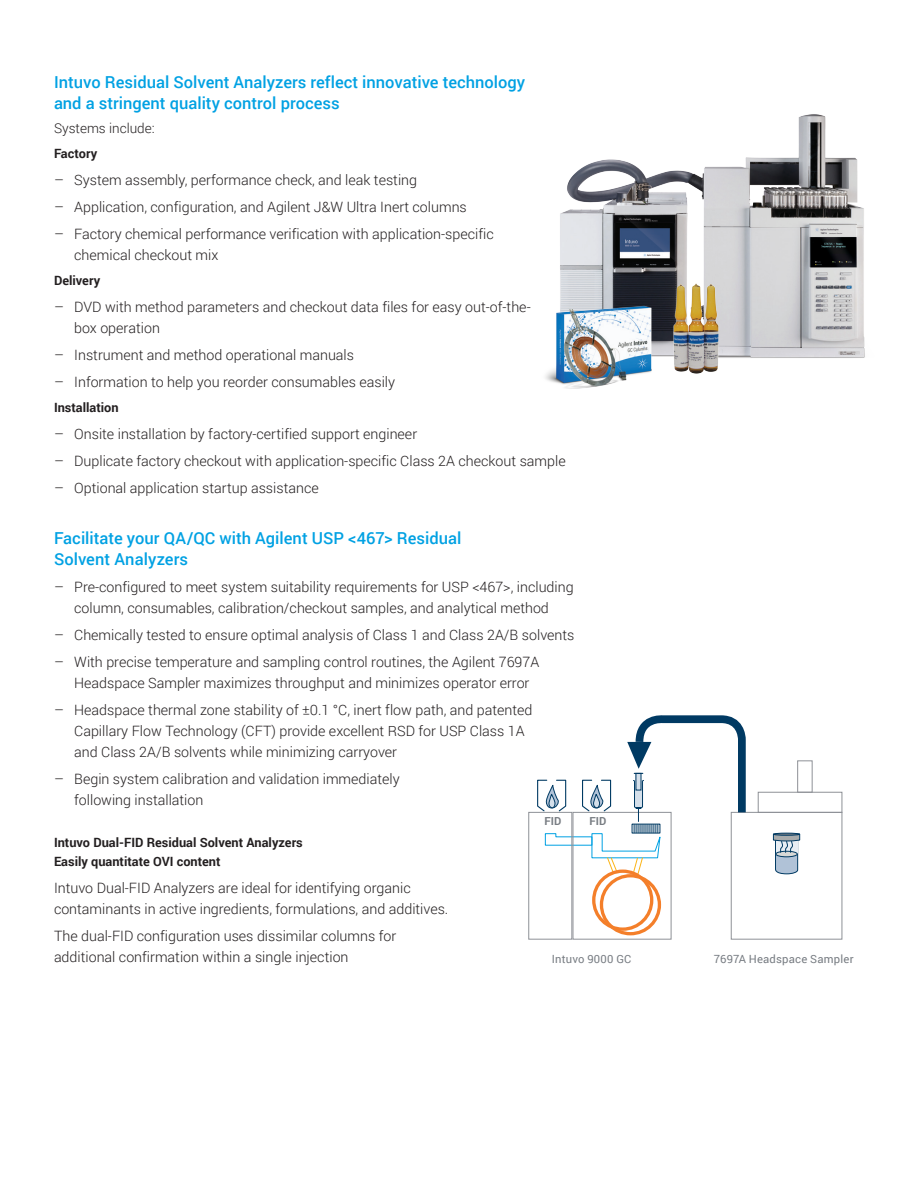
<style>
.page{position:relative;width:918px;height:1188px;background:#fff}
.page>*{position:absolute;margin:0;border:0;box-sizing:border-box;transform-origin:0 0}
.FLYER_Promo_Box_subh{font:500 16.5px/21px "Roboto";color:#00a1e3}
.FLYER_subhead_blue{font:500 16.5px/21px "Roboto";color:#00a1e3}
.FLYER_text_black{font:300 14.25px/21px "Roboto";color:#231f20}
.FLYER_front_table_te{font:300 13.5px "Roboto";color:#231f20}
.FLYER_Promo_Box_text{font:700 12.75px/18.8px "Roboto";color:#231f20}
.FLYER_back_caption_g{font:11.25px "Roboto";letter-spacing:.02em;color:#787d83}
.t1{font:700 11.1px "Roboto";color:#787d83}
</style>
<div class="page">
<div style="left:731px;top:812px;width:111px;height:127px;border:1px solid #8e9197"></div>
<div style="left:758px;top:792px;width:84px;height:21px;border:1px solid #8e9197"></div>
<div style="left:797px;top:761px;width:15px;height:32px;border:1px solid #8e9197"></div>
<div style="left:528px;top:812px;width:44px;height:127px;border:1px solid #8e9197"></div>
<div style="left:600px;top:874px;width:61px;height:61px;border:3px solid #f47f2a;border-radius:50%"></div>
<div style="left:592px;top:870px;width:61px;height:61px;border:3px solid #f47f2a;border-radius:50%"></div>
<hr style="left:773px;top:833px;width:27px;height:2px;background:#787d83;border-radius:50%">
<div style="left:773px;top:833px;width:27px;height:3px;border:1px solid #003a63;border-radius:50%"></div>
<svg style="left:773px;top:834px;width:27px;height:40px"></svg>
<svg style="left:537px;top:715px;width:213px;height:160px"></svg>
<img style="left:560px;top:114px;width:305px;height:244px">
<img style="left:545px;top:305px;width:110px;height:84px">
<img style="left:672px;top:275px;width:47px;height:99px">
<p class="FLYER_Promo_Box_subh" style="left:54px;top:71px;width:473px">Intuvo Residual Solvent Analyzers reflect innovative technology and a stringent quality control process</p>
<p class="FLYER_front_table_te" style="left:54px;top:119px;width:102px">Systems include:</p>
<p class="FLYER_Promo_Box_text" style="left:54px;top:144px;width:45px">Factory</p>
<p class="FLYER_text_black" style="left:54px;top:169px;width:365px">– System assembly, performance check, and leak testing</p>
<p class="FLYER_text_black" style="left:54px;top:196px;width:414px">– Application, configuration, and Agilent J&amp;W Ultra Inert columns</p>
<p class="FLYER_text_black" style="left:74px;top:223px;width:421px;text-indent:-20px">– Factory chemical performance verification with application-specific chemical checkout mix</p>
<p class="FLYER_Promo_Box_text" style="left:54px;top:270px;width:48px">Delivery</p>
<p class="FLYER_text_black" style="left:74px;top:296px;width:458px;text-indent:-20px">– DVD with method parameters and checkout data files for easy out-of-the&shy;box operation</p>
<p class="FLYER_text_black" style="left:54px;top:344px;width:302px">– Instrument and method operational manuals</p>
<p class="FLYER_text_black" style="left:54px;top:371px;width:343px">– Information to help you reorder consumables easily</p>
<p class="FLYER_Promo_Box_text" style="left:54px;top:397px;width:66px">Installation</p>
<p class="FLYER_text_black" style="left:54px;top:423px;width:365px">– Onsite installation by factory-certified support engineer</p>
<p class="FLYER_text_black" style="left:54px;top:450px;width:513px">– Duplicate factory checkout with application-specific Class 2A checkout sample</p>
<p class="FLYER_text_black" style="left:54px;top:477px;width:266px">– Optional application startup assistance</p>
<p class="FLYER_subhead_blue" style="left:54px;top:527px;width:409px">Facilitate your QA/QC with Agilent USP &lt;467&gt; Residual<br>Solvent Analyzers</p>
<p class="FLYER_text_black" style="left:54px;top:576px;width:521px;text-align:center">– Pre-configured to meet system suitability requirements for USP &lt;467&gt;, including column, consumables, calibration/checkout samples, and analytical method</p>
<p class="FLYER_text_black" style="left:54px;top:624px;width:522px">– Chemically tested to ensure optimal analysis of Class 1 and Class 2A/B solvents</p>
<p class="FLYER_text_black" style="left:74px;top:651px;width:467px;text-indent:-20px">– With precise temperature and sampling control routines, the Agilent 7697A<br>Headspace Sampler maximizes throughput and minimizes operator error</p>
<p class="FLYER_text_black" style="left:74px;top:699px;width:460px;text-indent:-20px">– Headspace thermal zone stability of ±0.1 °C, inert flow path, and patented<br>Capillary Flow Technology (CFT) provide excellent RSD for USP Class 1A and Class 2A/B solvents while minimizing carryover</p>
<p class="FLYER_text_black" style="left:74px;top:768px;width:327px;text-indent:-20px">– Begin system calibration and validation immediately following installation</p>
<p class="FLYER_Promo_Box_text" style="left:54px;top:833px;width:250px">Intuvo Dual-FID Residual Solvent Analyzers<br>Easily quantitate OVI content</p>
<p class="FLYER_text_black" style="left:54px;top:877px;width:396px">Intuvo Dual-FID Analyzers are ideal for identifying organic contaminants in active ingredients, formulations, and additives.</p>
<p class="FLYER_text_black" style="left:54px;top:925px;width:344px">The dual-FID configuration uses dissimilar columns for additional confirmation within a single injection</p>
<p class="t1" style="left:544px;top:813px;width:18px">FID</p>
<p class="t1" style="left:590px;top:813px;width:18px">FID</p>
<p class="FLYER_back_caption_g" style="left:552px;top:951px;width:81px">Intuvo 9000 GC</p>
<p class="FLYER_back_caption_g" style="left:714px;top:951px;width:141px">7697A Headspace Sampler</p>
</div>
